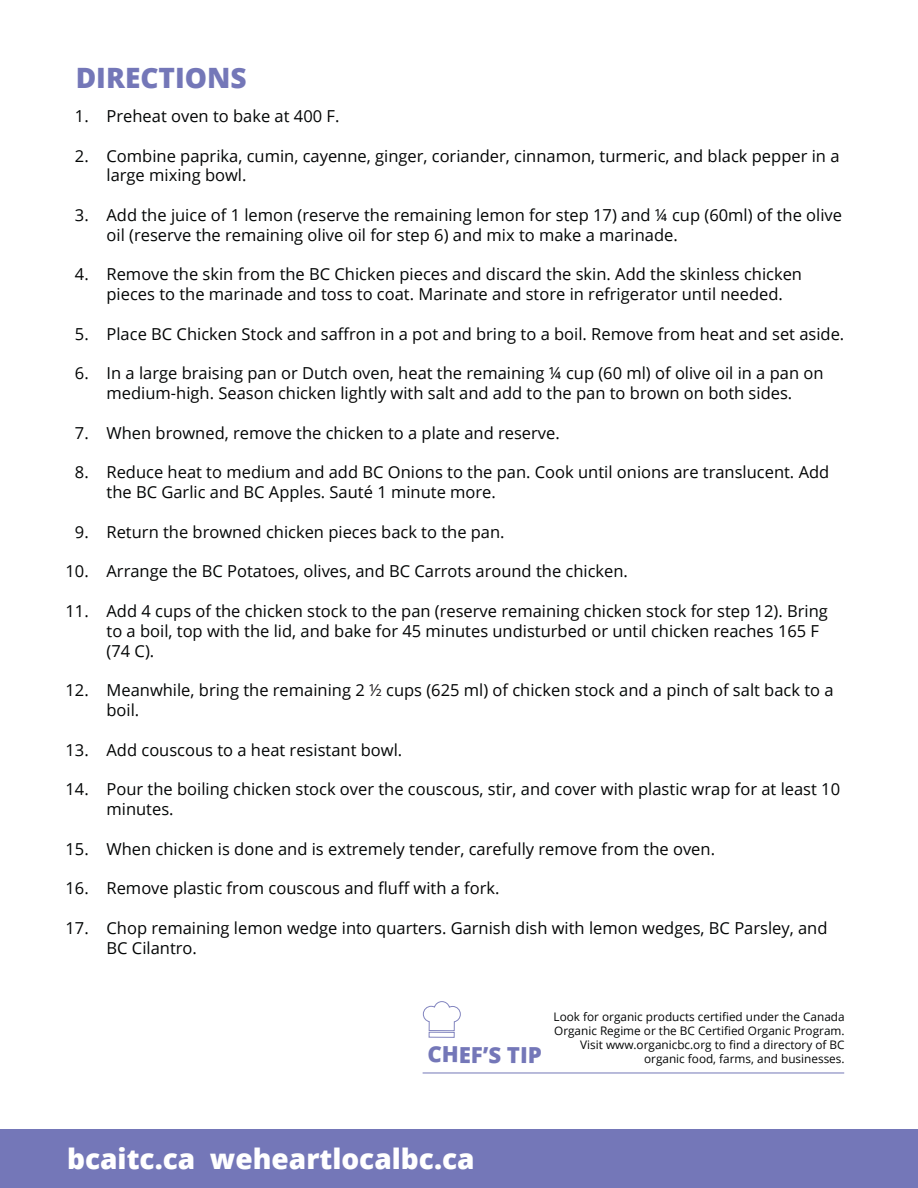
<style>
.page{position:relative;width:918px;height:1188px;background:#fff}
.page>*{position:absolute;margin:0;border:0;box-sizing:border-box;transform-origin:0 0}
.t1{font:800 28.05px "Open Sans";color:#fff}
.t2{font:800 28.05px "Open Sans";color:#7477b8}
.t3{font:800 22.2px "Open Sans";letter-spacing:-.01em;color:#7477b8}
.t4{font:16.5px/19.8px "Open Sans";color:#030505}
.t5{font:11.7px/14.1px "Open Sans";color:#030505;text-align:right}
.s1{color:#231f20}
</style>
<div class="page">
<div style="left:0;top:1129px;width:918px;height:59px;background:#7477b8"></div>
<div style="left:429px;top:1032px;width:26px;height:6px;border:1px solid #7477b8"></div>
<svg style="left:423px;top:1001px;width:38px;height:30px"></svg>
<hr style="left:423px;top:1073px;width:421px;height:1px;background:#7477b8">
<h1 class="t2" style="left:76px;top:57px;width:173px">DIRECTIONS</h1>
<p class="t4" style="left:75px;top:106px;width:15px">1.</p>
<p class="t4" style="left:75px;top:145px;width:15px">2.</p>
<p class="t4" style="left:107px;top:106px;width:234px">Preheat oven to bake at 400 F.</p>
<p class="t4" style="left:107px;top:145px;width:734px">Combine paprika, cumin, cayenne, ginger, coriander, cinnamon, turmeric, and black pepper in a large mixing bowl.</p>
<p class="t4" style="left:107px;top:205px;width:737px">Add the juice of 1 lemon (reserve the remaining lemon for step 17) and ¼ cup (60ml) of the olive oil (reserve the remaining olive oil for step 6) and mix to make a marinade.</p>
<p class="t4" style="left:107px;top:264px;width:697px">Remove the skin from the BC Chicken pieces and discard the skin. Add the skinless chicken pieces to the marinade and toss to coat. Marinate and store in refrigerator until needed.</p>
<p class="t4" style="left:107px;top:324px;width:739px">Place BC Chicken Stock and saffron in a pot and bring to a boil. Remove from heat and set aside.</p>
<p class="t4" style="left:107px;top:363px;width:719px">In a large braising pan or Dutch oven, heat the remaining ¼ cup (60 ml) of olive oil in a pan on medium-high. Season chicken lightly with salt and add to the pan to brown on both sides.</p>
<p class="t4" style="left:107px;top:423px;width:455px">When browned, remove the chicken to a plate and reserve.</p>
<p class="t4" style="left:107px;top:462px;width:724px">Reduce heat to medium and add BC Onions to the pan. Cook until onions are translucent. Add the BC Garlic and BC Apples. Sauté 1 minute more.</p>
<p class="t4" style="left:107px;top:522px;width:400px">Return the browned chicken pieces back to the pan.</p>
<p class="t4" style="left:107px;top:561px;width:523px">Arrange the BC Potatoes, olives, and BC Carrots around the chicken.</p>
<p class="t4" style="left:107px;top:601px;width:723px">Add 4 cups of the chicken stock to the pan (reserve remaining chicken stock for step 12). Bring to a boil, top with the lid, and bake for 45 minutes undisturbed or until chicken reaches 165 F (74 C).</p>
<p class="t4" style="left:107px;top:680px;width:729px">Meanwhile, bring the remaining 2 <span class="s1">½</span> cups (625 ml) of chicken stock and a pinch of salt back to a boil.</p>
<p class="t4" style="left:107px;top:739px;width:297px">Add couscous to a heat resistant bowl.</p>
<p class="t4" style="left:107px;top:779px;width:735px">Pour the boiling chicken stock over the couscous, stir, and cover with plastic wrap for at least 10 minutes.</p>
<p class="t4" style="left:107px;top:838px;width:610px">When chicken is done and is extremely tender, carefully remove from the oven.</p>
<p class="t4" style="left:107px;top:878px;width:395px">Remove plastic from couscous and fluff with a fork.</p>
<p class="t4" style="left:107px;top:918px;width:723px">Chop remaining lemon wedge into quarters. Garnish dish with lemon wedges, BC Parsley, and<br>BC Cilantro.</p>
<p class="t4" style="left:75px;top:205px;width:15px">3.</p>
<p class="t4" style="left:75px;top:264px;width:15px">4.</p>
<p class="t4" style="left:75px;top:324px;width:15px">5.</p>
<p class="t4" style="left:75px;top:363px;width:15px">6.</p>
<p class="t4" style="left:75px;top:423px;width:15px">7.</p>
<p class="t4" style="left:75px;top:462px;width:15px">8.</p>
<p class="t4" style="left:75px;top:522px;width:15px">9.</p>
<p class="t4" style="left:66px;top:561px;width:25px">10.</p>
<p class="t4" style="left:66px;top:601px;width:25px">11.</p>
<p class="t4" style="left:66px;top:680px;width:25px">12.</p>
<p class="t4" style="left:66px;top:739px;width:25px">13.</p>
<p class="t4" style="left:66px;top:779px;width:25px">14.</p>
<p class="t4" style="left:66px;top:838px;width:25px">15.</p>
<p class="t4" style="left:66px;top:878px;width:25px">16.</p>
<p class="t4" style="left:66px;top:918px;width:25px">17.</p>
<h2 class="t3" style="left:427px;top:1038px;width:116px">CHEF’S TIP</h2>
<p class="t5" style="left:554px;top:1009px;width:293px">Look for organic products certified under the Canada Organic Regime or the BC Certified Organic Program.<br>Visit www.organicbc.org to find a directory of BC organic food, farms, and businesses.</p>
<h1 class="t1" style="left:67px;top:1138px;width:409px">bcaitc.ca weheartlocalbc.ca</h1>
</div>
